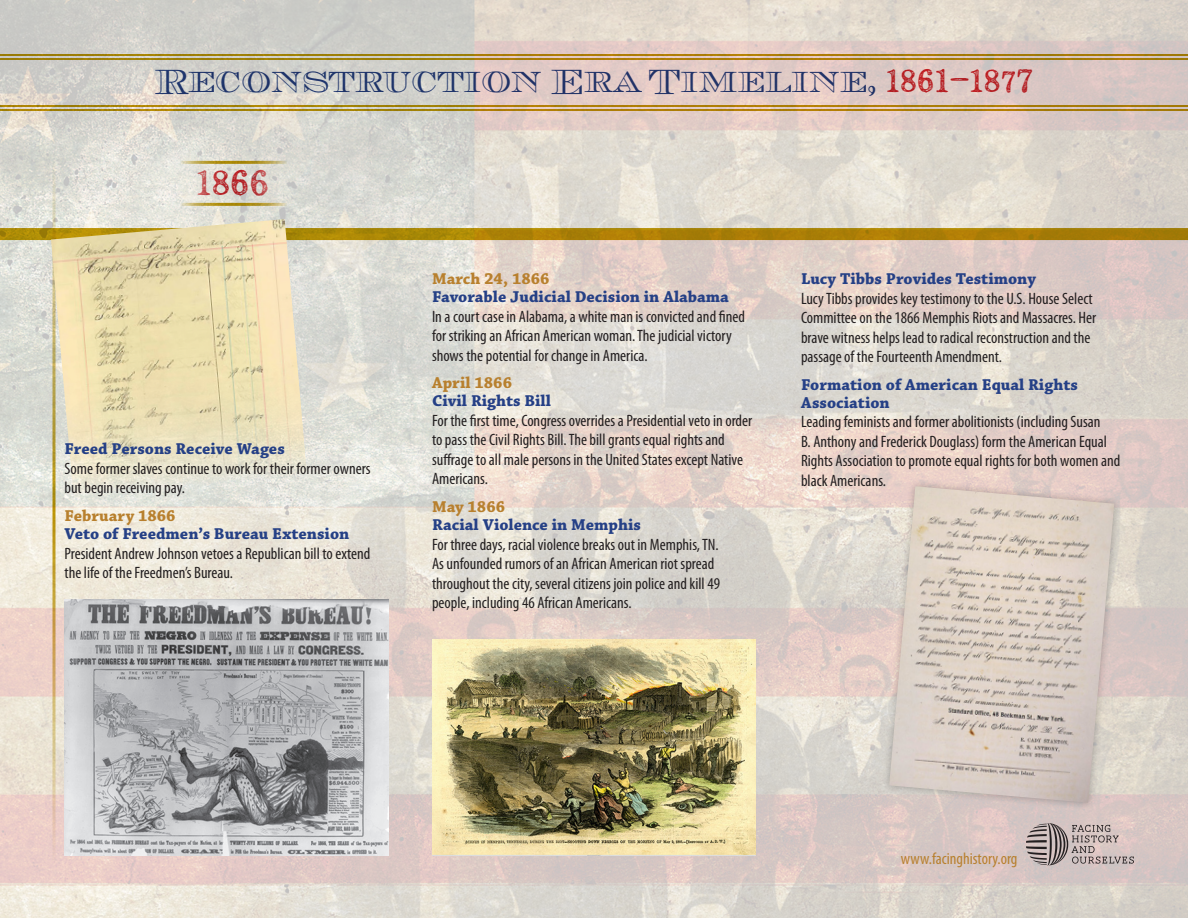
<style>
.page{position:relative;width:1188px;height:918px;background:#fff}
.page>*{position:absolute;margin:0;border:0;box-sizing:border-box;transform-origin:0 0}
.t1{font:300 36px "Appareo";color:#d2232a}
.t2{font:33px "Chevalier Ope DCD";color:#254086}
.text-left{font:condensed 16.5px/19.5px "Myriad Pro";color:#231f20}
.over-photo-caption{font:16.5px/18px "Chaparral Pro Bold Capt";color:#254086}
.over-photo-caption-2{font:16.5px "Chaparral Pro Bold Capt";color:#b8802e}
.t3{font:condensed 16.5px "Myriad Pro";color:#b8802e}
.s1{font-family:"Appareo";font-weight:300;color:#d2232a}
</style>
<div class="page">
<img style="left:0;top:0;width:1188px;height:918px">
<hr style="left:0;top:54px;width:1188px;height:2px;background:#c39d08">
<hr style="left:0;top:58px;width:1188px;height:2px;background:#c39d08">
<hr style="left:0;top:105px;width:1188px;height:2px;background:#c39d08">
<hr style="left:0;top:109px;width:1188px;height:2px;background:#c39d08">
<svg style="left:0;top:228px;width:1188px;height:12px;background:#aa8106"></svg>
<svg style="left:1026px;top:823px;width:108px;height:43px;background:#b1a3a2"></svg>
<hr style="left:179px;top:161px;width:108px;height:3px;background:#c39d08">
<hr style="left:179px;top:203px;width:108px;height:3px;background:#c39d08">
<img style="left:432px;top:639px;width:324px;height:216px">
<div style="left:881px;top:479px;width:241px;height:332px;background:#231f20;opacity:.3"></div>
<img style="left:889px;top:486px;width:225px;height:317px">
<svg style="left:52px;top:161px;width:4px;height:705px;background:#d7be8a"></svg>
<img style="left:64px;top:599px;width:324px;height:256px">
<img style="left:51px;top:219px;width:256px;height:276px">
<h2 class="t2" style="left:155px;top:60px;width:880px">Reconstruction Era Timeline, <span class="s1">1861–1877</span></h2>
<h1 class="t1" style="left:197px;top:158px;width:74px">1866</h1>
<p class="over-photo-caption" style="left:64px;top:441px;width:222px">Freed Persons Receive Wages</p>
<p class="text-left" style="left:64px;top:459px;width:308px">Some former slaves continue to work for their former owners but begin receiving pay.</p>
<p class="over-photo-caption-2" style="left:64px;top:506px;width:113px">February 1866</p>
<p class="over-photo-caption" style="left:64px;top:526px;width:286px">Veto of Freedmen’s Bureau Extension</p>
<p class="text-left" style="left:64px;top:543px;width:308px">President Andrew Johnson vetoes a Republican bill to extend the life of the Freedmen’s Bureau.</p>
<p class="over-photo-caption-2" style="left:432px;top:269px;width:119px">March 24, 1866</p>
<p class="over-photo-caption" style="left:432px;top:288px;width:299px">Favorable Judicial Decision in Alabama</p>
<p class="text-left" style="left:432px;top:306px;width:315px">In a court case in Alabama, a white man is convicted and fined for striking an African American woman. The judicial victory shows the potential for change in America.</p>
<p class="over-photo-caption-2" style="left:432px;top:373px;width:82px">April 1866</p>
<p class="over-photo-caption" style="left:432px;top:393px;width:121px">Civil Rights Bill</p>
<p class="text-left" style="left:432px;top:410px;width:322px">For the first time, Congress overrides a Presidential veto in order to pass the Civil Rights Bill. The bill grants equal rights and suffrage to all male persons in the United States except Native Americans.</p>
<p class="over-photo-caption-2" style="left:432px;top:497px;width:75px">May 1866</p>
<p class="over-photo-caption" style="left:432px;top:516px;width:211px">Racial Violence in Memphis</p>
<p class="text-left" style="left:432px;top:534px;width:290px">For three days, racial violence breaks out in Memphis, TN.<br>As unfounded rumors of an African American riot spread throughout the city, several citizens join police and kill 49 people, including 46 African Americans.</p>
<p class="over-photo-caption" style="left:801px;top:270px;width:236px">Lucy Tibbs Provides Testimony</p>
<p class="text-left" style="left:801px;top:288px;width:297px">Lucy Tibbs provides key testimony to the U.S. House Select Committee on the 1866 Memphis Riots and Massacres. Her brave witness helps lead to radical reconstruction and the passage of the Fourteenth Amendment.</p>
<p class="over-photo-caption" style="left:801px;top:376px;width:278px">Formation of American Equal Rights<br>Association</p>
<p class="text-left" style="left:801px;top:412px;width:321px">Leading feminists and former abolitionists (including Susan<br>B. Anthony and Frederick Douglass) form the American Equal Rights Association to promote equal rights for both women and black Americans.</p>
<p class="t3" style="left:901px;top:849px;width:118px">www.facinghistory.org</p>
</div>
